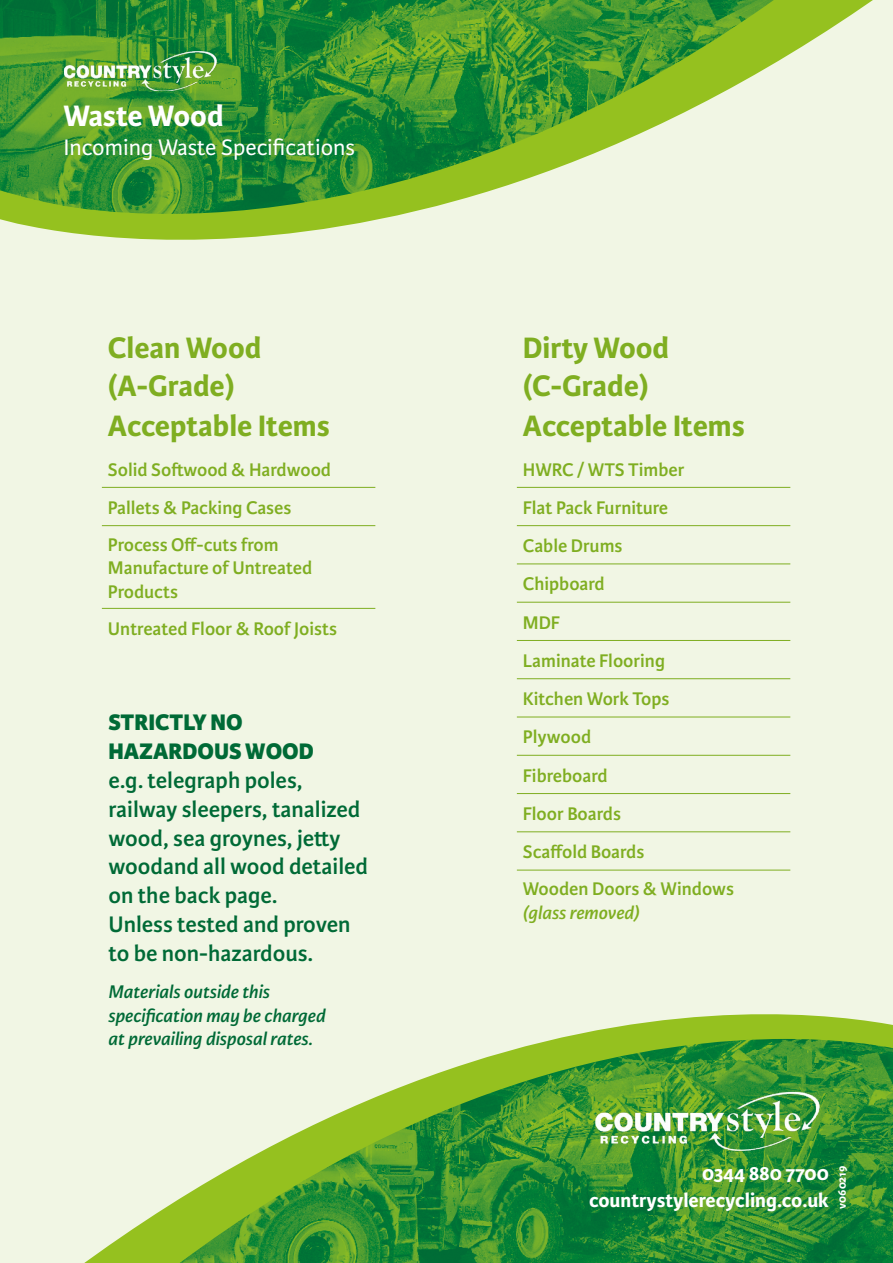
<style>
.page{position:relative;width:893px;height:1263px;background:#fff}
.page>*{position:absolute;margin:0;border:0;box-sizing:border-box;transform-origin:0 0}
.t1{font:700 31.5px/39px "Karmina Sans";color:#7fae21}
.t2{font:700 31.5px "Karmina Sans";letter-spacing:-.01em;color:#fff}
.t3{font:600 24px/28.8px "Karmina Sans";color:#006a36}
.t4{font:24px "Karmina Sans";color:#fff}
.t5{font:800 24px/28.8px "Karmina Sans";color:#006a36}
.t6{font:700 21px/26.5px "Karmina Sans";color:#fff;text-align:right}
.t7{font:600 19.5px/38.1px "Karmina Sans";color:#7fae21}
.t8{font:italic 600 19.5px/23.4px "Karmina Sans";color:#006a36}
.t9{font:italic 600 19.5px "Karmina Sans";color:#7fae21}
.t10{font:700 12px "Karmina Sans";letter-spacing:-.005em;color:#fff}
</style>
<div class="page">
<div style="left:0;top:0;width:446px;height:1263px;background:#f1f6e4"></div>
<div style="left:446px;top:0;width:447px;height:1263px;background:#f1f6e4"></div>
<hr style="left:102px;top:487px;width:273px;height:1px;background:#7fae21">
<hr style="left:102px;top:525px;width:273px;height:1px;background:#7fae21">
<hr style="left:102px;top:608px;width:273px;height:1px;background:#7fae21">
<hr style="left:517px;top:487px;width:273px;height:1px;background:#7fae21">
<hr style="left:517px;top:525px;width:273px;height:1px;background:#7fae21">
<hr style="left:517px;top:564px;width:273px;height:1px;background:#7fae21">
<hr style="left:517px;top:602px;width:273px;height:1px;background:#7fae21">
<hr style="left:517px;top:640px;width:273px;height:1px;background:#7fae21">
<hr style="left:517px;top:678px;width:273px;height:1px;background:#7fae21">
<hr style="left:517px;top:717px;width:273px;height:1px;background:#7fae21">
<hr style="left:517px;top:755px;width:273px;height:1px;background:#7fae21">
<hr style="left:517px;top:793px;width:273px;height:1px;background:#7fae21">
<hr style="left:517px;top:831px;width:273px;height:1px;background:#7fae21">
<hr style="left:517px;top:870px;width:273px;height:1px;background:#7fae21">
<svg style="left:0;top:0;width:873px;height:240px"></svg>
<img style="left:0;top:0;width:774px;height:215px">
<svg style="left:84px;top:1014px;width:809px;height:249px"></svg>
<img style="left:180px;top:1039px;width:713px;height:224px">
<img style="left:64px;top:51px;width:153px;height:40px">
<img style="left:588px;top:1089px;width:241px;height:63px">
<h1 class="t2" style="left:63px;top:98px;width:162px">Waste Wood</h1>
<p class="t4" style="left:63px;top:134px;width:293px">Incoming Waste Specifications</p>
<h1 class="t1" style="left:108px;top:329px;width:224px">Clean Wood (A-Grade)<br>Acceptable Items</h1>
<p class="t7" style="left:108px;top:451px;width:225px;line-height:37.7px">Solid Softwood &amp; Hardwood<br>Pallets &amp; Packing Cases<br>Process Off-cuts from</p>
<p class="t7" style="left:108px;top:557px;width:206px;line-height:23.4px">Manufacture of Untreated<br>Products</p>
<p class="t7" style="left:108px;top:610px;width:231px">Untreated Floor &amp; Roof Joists</p>
<p class="t5" style="left:108px;top:709px;width:207px">STRICTLY NO<br>HAZARDOUS WOOD</p>
<p class="t3" style="left:108px;top:766px;width:261px">e.g. telegraph poles, railway sleepers, tanalized wood, sea groynes, jetty woodand all wood detailed on the back page.<br>Unless tested and proven to be non-hazardous.</p>
<p class="t8" style="left:108px;top:981px;width:219px">Materials outside this specification may be charged at prevailing disposal rates.</p>
<h1 class="t1" style="left:523px;top:329px;width:224px">Dirty Wood (C-Grade)<br>Acceptable Items</h1>
<p class="t7" style="left:523px;top:450px;width:213px">HWRC / WTS Timber<br>Flat Pack Furniture<br>Cable Drums<br>Chipboard<br>MDF<br>Laminate Flooring<br>Kitchen Work Tops<br>Plywood<br>Fibreboard<br>Floor Boards<br>Scaffold Boards<br>Wooden Doors &amp; Windows</p>
<p class="t9" style="left:523px;top:901px;width:119px">(glass removed)</p>
<p class="t6" style="left:589px;top:1160px;width:241px">0344 880 7700 countrystylerecycling.co.uk</p>
<p class="t10" style="left:835px;top:1209px;width:44px;rotate:-90deg">v060219</p>
</div>
